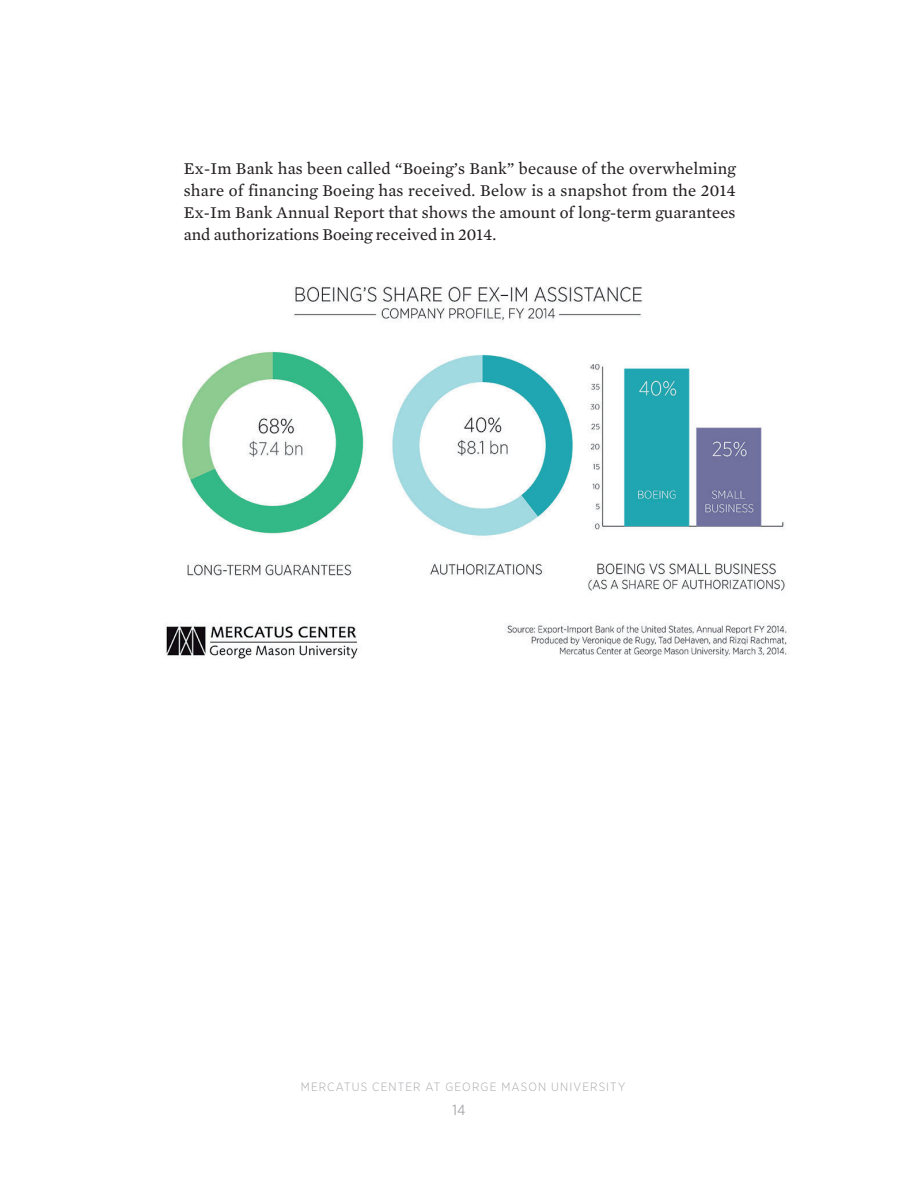
<style>
.page{position:relative;width:918px;height:1188px;background:#fff}
.page>*{position:absolute;margin:0;border:0;box-sizing:border-box;transform-origin:0 0}
.t1{font:16.8px/22px "Mercury Text G2";color:#231f20;text-align:justify}
.t2{font:14.55px "Gotham Narrow";color:#a8a9ad}
.t3{font:300 12px "Gotham Narrow";letter-spacing:.09em;color:#a8a9ad}
</style>
<div class="page">
<img style="left:166px;top:286px;width:621px;height:372px">
<p class="t1" style="left:184px;top:157px;width:554px">Ex-Im Bank has been called “Boeing’s Bank” because of the overwhelming share of financing Boeing has received. Below is a snapshot from the 2014<br>Ex-Im Bank Annual Report that shows the amount of long-term guarantees and authorizations Boeing received in 2014.</p>
<p class="t3" style="left:301px;top:1079px;width:326px">MERCATUS CENTER AT GEORGE MASON UNIVERSITY</p>
<p class="t2" style="left:453px;top:1101px;width:14px">14</p>
</div>
